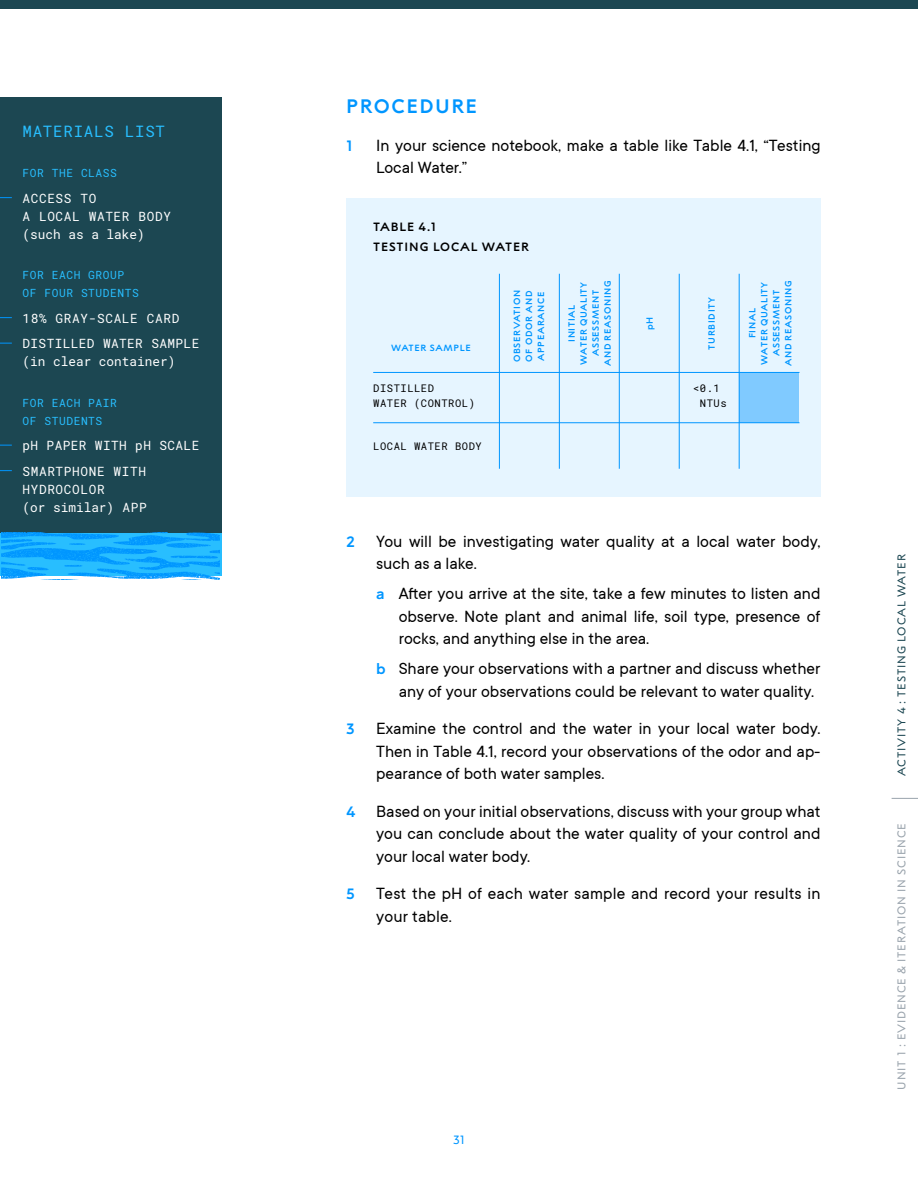
<style>
.page{position:relative;width:918px;height:1188px;background:#fff}
.page>*{position:absolute;margin:0;border:0;box-sizing:border-box;transform-origin:0 0}
.body_copy_paragraph{font:700 19.5px "Alfred Sans";letter-spacing:.075em;color:#0096ff}
.body_copy_paragraph-2{font:18px/22.5px "TT Commons";color:#000}
.t1{font:15.75px "Roboto Mono";letter-spacing:.05em;color:#28beff}
.body_copy_paragraph-3{font:700 15px "Alfred Sans";color:#0096ff}
.t2{font:12.75px/18px "Roboto Mono";letter-spacing:.05em;color:#fff}
.t3{font:12.75px/18px "Roboto Mono";letter-spacing:.03em;color:#fff}
.section_header{font:700 12px/19.5px "Alfred Sans";letter-spacing:.075em;color:#000}
.t4{font:12px "Alfred Sans";color:#0096ff}
.t5{font:11.25px/18px "Roboto Mono";letter-spacing:.05em;color:#28beff}
.t6{font:11.25px "Alfred Sans";letter-spacing:.075em;color:#99a3ac}
.t7{font:11.25px "Alfred Sans";letter-spacing:.075em;color:#1c4752}
.body_copy_paragraph-4{font:10.5px/15px "Roboto Mono";letter-spacing:.05em;color:#000}
.body_copy_paragraph-5{font:700 9px/12px "Alfred Sans";letter-spacing:.075em;color:#0096ff;text-align:center}
.s1{font-family:"Alfred Sans";font-weight:700;font-size:15px;color:#0096ff}
</style>
<div class="page">
<svg style="left:892px;top:798px;width:26px;height:1px"></svg>
<div style="left:0;top:0;width:918px;height:8px;background:#1c4752"></div>
<div style="left:346px;top:198px;width:474px;height:298px;background:#e6f5ff"></div>
<div style="left:740px;top:372px;width:60px;height:51px;background:#80caff"></div>
<hr style="left:373px;top:372px;width:427px;height:1px;background:#0096ff">
<hr style="left:373px;top:422px;width:427px;height:1px;background:#0096ff">
<hr style="left:499px;top:274px;width:1px;height:195px;background:#0096ff">
<hr style="left:619px;top:274px;width:1px;height:195px;background:#0096ff">
<hr style="left:559px;top:274px;width:1px;height:195px;background:#0096ff">
<hr style="left:679px;top:274px;width:1px;height:195px;background:#0096ff">
<hr style="left:739px;top:274px;width:1px;height:195px;background:#0096ff">
<div style="left:0;top:98px;width:222px;height:436px;background:#1c4752"></div>
<svg style="left:0;top:197px;width:12px;height:1px"></svg>
<svg style="left:0;top:317px;width:12px;height:1px"></svg>
<svg style="left:0;top:343px;width:12px;height:1px"></svg>
<svg style="left:0;top:445px;width:12px;height:1px"></svg>
<svg style="left:0;top:470px;width:12px;height:1px"></svg>
<img style="left:1px;top:533px;width:218px;height:46px">
<p class="t1" style="left:23px;top:120px;width:144px">MATERIALS LIST</p>
<p class="t5" style="left:22px;top:164px;width:96px">FOR THE CLASS</p>
<p class="t2" style="left:22px;top:188px;width:150px">ACCESS TO<br>A LOCAL WATER BODY (such as a lake)</p>
<p class="t5" style="left:22px;top:266px;width:118px">FOR EACH GROUP<br>OF FOUR STUDENTS</p>
<p class="t2" style="left:23px;top:308px;width:158px">18% GRAY-SCALE CARD</p>
<p class="t3" style="left:22px;top:334px;width:178px">DISTILLED WATER SAMPLE (in clear container)</p>
<p class="t5" style="left:22px;top:393px;width:96px">FOR EACH PAIR<br>OF STUDENTS</p>
<p class="t3" style="left:22px;top:436px;width:178px">pH PAPER WITH pH SCALE</p>
<p class="t2" style="left:22px;top:461px;width:126px">SMARTPHONE WITH<br>HYDROCOLOR<br>(or similar) APP</p>
<p class="body_copy_paragraph" style="left:346px;top:95px;width:133px">PROCEDURE</p>
<p class="body_copy_paragraph-3" style="left:346px;top:137px;width:8px">1</p>
<p class="body_copy_paragraph-2" style="left:376px;top:134px;width:446px">In your science notebook, make a table like Table 4.1, “Testing<br>Local Water.”</p>
<p class="section_header" style="left:373px;top:217px;width:157px">TABLE 4.1<br>TESTING LOCAL WATER</p>
<p class="body_copy_paragraph-5" style="left:391px;top:342px;width:81px">WATER SAMPLE</p>
<p class="body_copy_paragraph-4" style="left:373px;top:380px;width:103px">DISTILLED<br>WATER (CONTROL)</p>
<p class="body_copy_paragraph-4" style="left:373px;top:438px;width:110px">LOCAL WATER BODY</p>
<p class="body_copy_paragraph-5" style="left:511px;top:362px;width:74px;text-align:justify;rotate:-90deg">OBSERVATION OF ODOR AND APPEARANCE</p>
<p class="body_copy_paragraph-5" style="left:566px;top:366px;width:88px;rotate:-90deg">INITIAL<br>WATER QUALITY<br>ASSESSMENT<br>AND REASONING</p>
<p class="body_copy_paragraph-5" style="left:746px;top:366px;width:88px;rotate:-90deg">FINAL<br>WATER QUALITY<br>ASSESSMENT<br>AND REASONING</p>
<p class="body_copy_paragraph-5" style="left:706px;top:350px;width:54px;rotate:-90deg">TURBIDITY</p>
<p class="body_copy_paragraph-5" style="left:644px;top:330px;width:15px;rotate:-90deg">pH</p>
<p class="body_copy_paragraph-4" style="left:700px;top:381px;width:28px;text-indent:-7px">&lt;0.1<br>NTUs</p>
<p class="body_copy_paragraph-2" style="left:376px;top:530px;width:446px;text-indent:-30px"><span class="s1">2</span> You will be investigating water quality at a local water body, such as a lake.</p>
<p class="body_copy_paragraph-2" style="left:399px;top:582px;width:423px;text-align:justify;text-indent:-22px"><span class="s1">a</span> After you arrive at the site, take a few minutes to listen and observe. Note plant and animal life, soil type, presence of rocks, and anything else in the area.</p>
<p class="body_copy_paragraph-2" style="left:399px;top:657px;width:423px;text-indent:-22px"><span class="s1">b</span> Share your observations with a partner and discuss whether any of your observations could be relevant to water quality.</p>
<p class="body_copy_paragraph-2" style="left:376px;top:717px;width:446px;text-align:justify;text-indent:-30px"><span class="s1">3</span> Examine the control and the water in your local water body.<br>Then in Table 4.1, record your observations of the odor and ap&shy;pearance of both water samples.</p>
<p class="body_copy_paragraph-2" style="left:376px;top:800px;width:446px;text-align:justify;text-indent:-30px"><span class="s1">4</span> Based on your initial observations, discuss with your group what you can conclude about the water quality of your control and your local water body.</p>
<p class="body_copy_paragraph-2" style="left:376px;top:882px;width:446px;text-indent:-30px"><span class="s1">5</span> Test the pH of each water sample and record your results in your table.</p>
<p class="t4" style="left:453px;top:1133px;width:13px">31</p>
<p class="t7" style="left:895px;top:776px;width:224px;rotate:-90deg">ACTIVITY 4 : TESTING LOCAL WATER</p>
<p class="t6" style="left:895px;top:1090px;width:268px;rotate:-90deg">UNIT 1 : EVIDENCE &amp; ITERATION IN SCIENCE</p>
</div>
